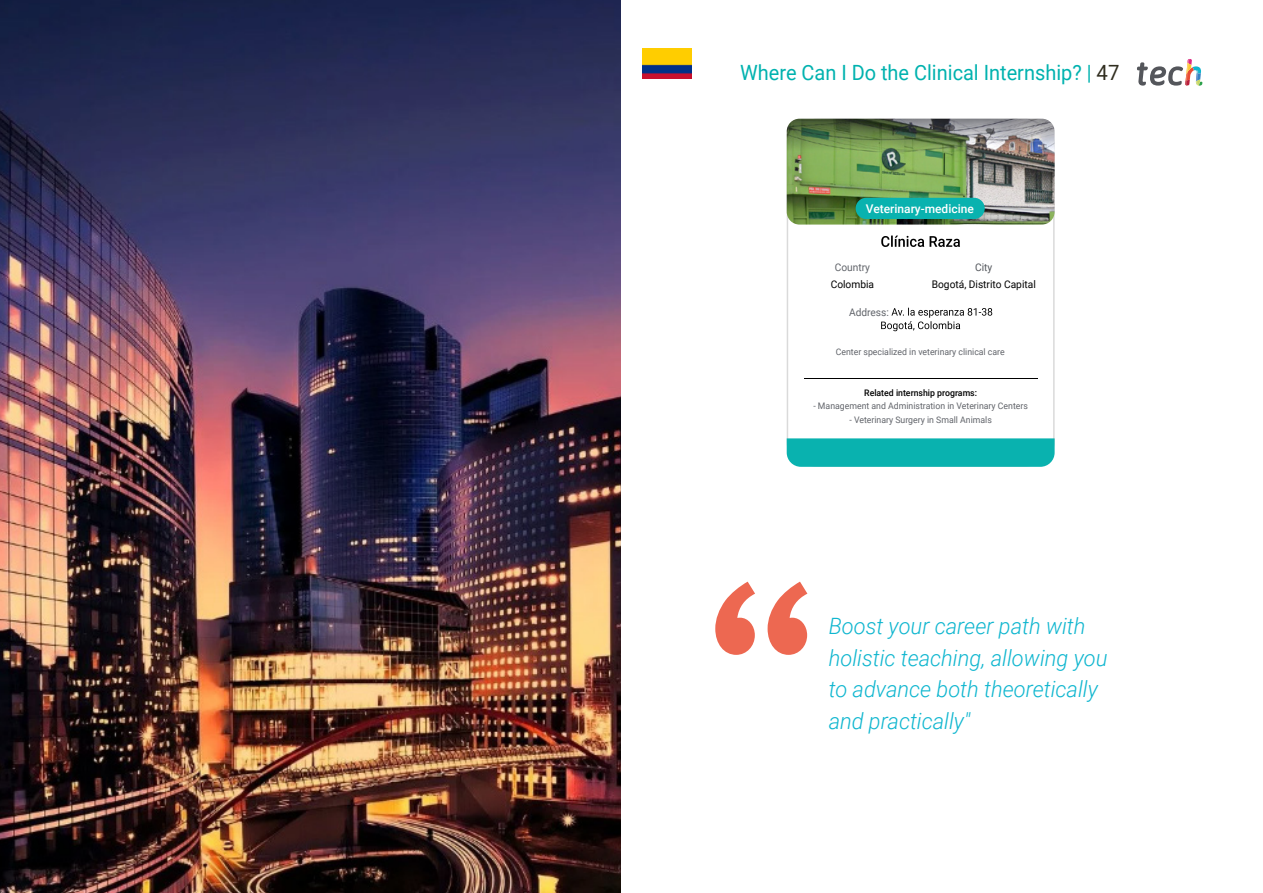
<style>
.page{position:relative;width:1263px;height:893px;background:#fff}
.page>*{position:absolute;margin:0;border:0;box-sizing:border-box;transform-origin:0 0}
.t1{font:italic 300 22.5px/31.5px "Roboto";color:#0fb6cf}
.t2{font:21px "Roboto";color:#00b2af;scale:.95 1}
.t3{font:500 12px "Roboto";color:#fff}
.t4{font:10.5px "Roboto";color:#000}
.t5{font:10.5px "Roboto";color:#61646a}
.t6{font:10.5px "Roboto";color:#52555b}
.t7{font:9px "Roboto";color:#61646a}
.t8{font:500 9px "Roboto";color:#000}
.s1{color:#312e20}
</style>
<div class="page">
<img style="left:0;top:0;width:621px;height:893px">
<img style="left:642px;top:49px;width:49px;height:30px">
<svg style="left:1137px;top:59px;width:65px;height:27px"></svg>
<svg style="left:786px;top:118px;width:269px;height:339px"></svg>
<img style="left:787px;top:119px;width:267px;height:106px">
<div style="left:856px;top:198px;width:129px;height:21px;background:#09b2af;border-radius:11px"></div>
<svg style="left:787px;top:438px;width:267px;height:29px;background:#10b4b1"></svg>
<hr style="left:804px;top:379px;width:233px;height:1px;background:#000">
<svg style="left:881px;top:236px;width:79px;height:11px"></svg>
<svg style="left:881px;top:308px;width:111px;height:23px"></svg>
<svg style="left:715px;top:582px;width:92px;height:73px"></svg>
<h2 class="t2" style="left:740px;top:57px;width:401px">Where Can I Do the Clinical Internship? | <span class="s1">47</span></h2>
<h3 class="t3" style="left:866px;top:200px;width:110px">Veterinary-medicine</h3>
<p class="t5" style="left:835px;top:260px;width:37px">Country</p>
<p class="t4" style="left:831px;top:277px;width:45px">Colombia</p>
<p class="t5" style="left:849px;top:304px;width:41px">Address:</p>
<p class="t6" style="left:975px;top:260px;width:19px">City</p>
<p class="t4" style="left:932px;top:277px;width:105px">Bogotá, Distrito Capital</p>
<p class="t7" style="left:836px;top:345px;width:170px">Center specialized in veterinary clinical care</p>
<p class="t8" style="left:864px;top:386px;width:114px">Related internship programs:</p>
<p class="t7" style="left:813px;top:400px;width:216px">- Management and Administration in Veterinary Centers</p>
<p class="t7" style="left:849px;top:413px;width:144px">- Veterinary Surgery in Small Animals</p>
<h1 class="t1" style="left:829px;top:610px;width:280px">Boost your career path with holistic teaching, allowing you to advance both theoretically and practically"</h1>
</div>
